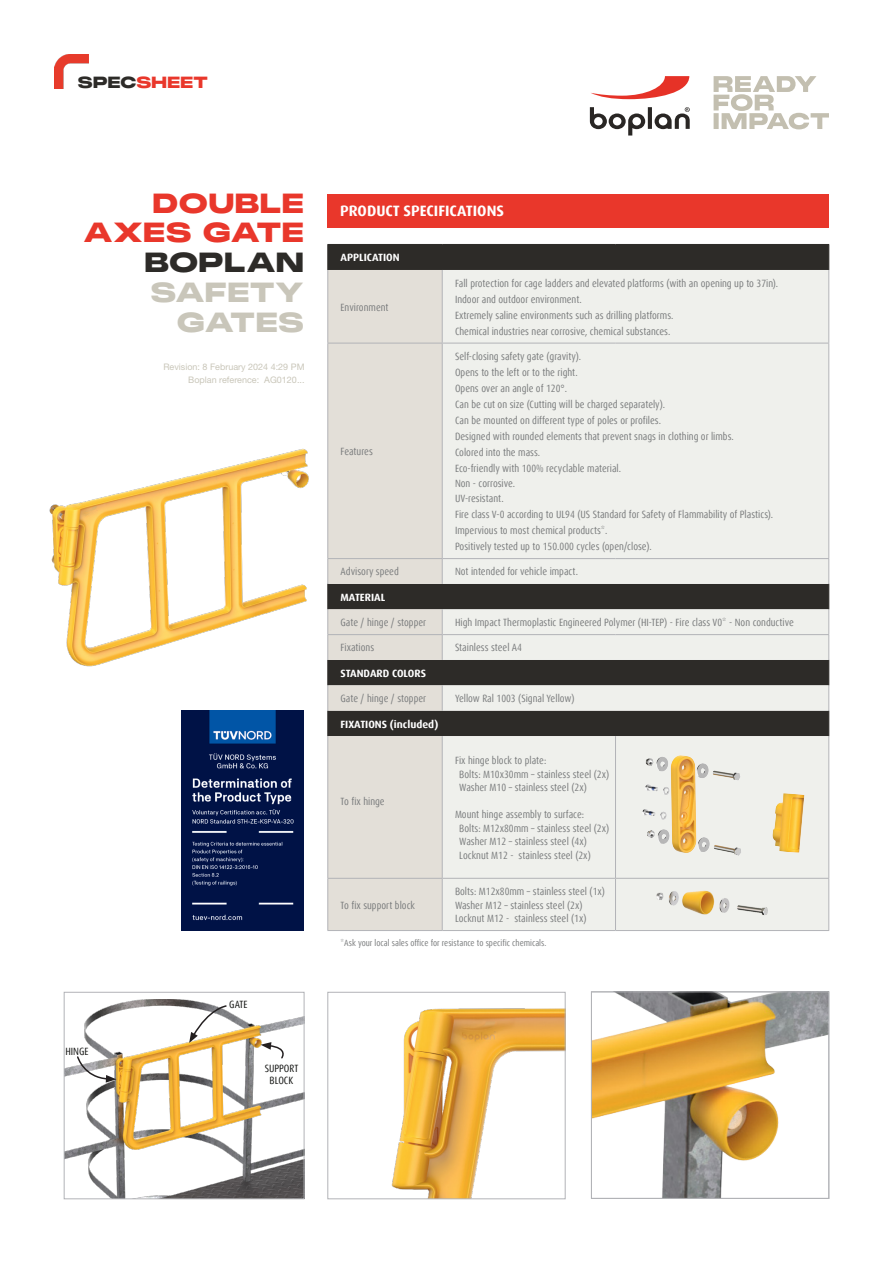
<style>
.page{position:relative;width:893px;height:1263px;background:#fff}
.page>*{position:absolute;margin:0;border:0;box-sizing:border-box;transform-origin:0 0}
.Normal_text_left{font:900 27px "PP Monument Extended";letter-spacing:-.015em;color:#e9372b}
.Normal_text_left-2{font:900 27px/29.7px "PP Monument Extended";letter-spacing:-.03em;color:#c9c6ba;text-align:right}
.Normal_text_left-3{font:900 27px "PP Monument Extended";letter-spacing:-.01em;color:#2d2b28}
.t1{font:900 15.75px "PP Monument Extended";letter-spacing:-.03em;color:#e9372b}
.t2{font:700 15px "Dax Offc";color:#fff}
.Table_Cell_text{font:condensed 10.5px "Dax Offc";color:#7a7c7d}
.Table_Header{font:700 10.5px "Dax Offc";color:#fff}
.Normal_text{font:condensed 10.5px "Dax Offc";color:#141513}
.Table_Cell_text-2{font:condensed 9px "Dax Offc";color:#7a7c7d}
.small_text_under_image{font:9px "Helvetica Neue LT Pro";color:#c9c6b9}
.Normal_text-2{font:9px "Helvetica Neue LT Pro";color:#c9c6b9}
.s1{color:#2d2b28}
</style>
<div class="page">
<div style="left:327px;top:194px;width:502px;height:33px;background:#e9372b"></div>
<svg style="left:591px;top:76px;width:98px;height:23px"></svg>
<svg style="left:590px;top:107px;width:100px;height:29px"></svg>
<svg style="left:714px;top:76px;width:115px;height:53px"></svg>
<img style="left:54px;top:55px;width:34px;height:34px">
<div style="left:443px;top:245px;width:385px;height:364px;background:#2d2b28"></div>
<div style="left:443px;top:270px;width:385px;height:314px;background:#eff0ec"></div>
<svg style="left:443px;top:609px;width:385px;height:321px;background:#c6c6c2"></svg>
<hr style="left:327px;top:244px;width:115px;height:1px;background:#2d2b28">
<hr style="left:442px;top:244px;width:173px;height:1px;background:#2d2b28">
<hr style="left:615px;top:244px;width:214px;height:1px;background:#2d2b28">
<svg style="left:828px;top:245px;width:1px;height:25px"></svg>
<hr style="left:828px;top:270px;width:1px;height:73px;background:#b2b3b7">
<hr style="left:442px;top:343px;width:173px;height:1px;background:#b2b3b7">
<hr style="left:615px;top:343px;width:214px;height:1px;background:#b2b3b7">
<hr style="left:828px;top:343px;width:1px;height:215px;background:#b2b3b7">
<hr style="left:442px;top:558px;width:173px;height:1px;background:#b2b3b7">
<hr style="left:615px;top:558px;width:214px;height:1px;background:#b2b3b7">
<hr style="left:442px;top:634px;width:173px;height:1px;background:#b2b3b7">
<hr style="left:615px;top:634px;width:214px;height:1px;background:#b2b3b7">
<svg style="left:327px;top:245px;width:116px;height:685px;background:#c7c3bd"></svg>
<svg style="left:828px;top:559px;width:1px;height:177px"></svg>
<hr style="left:327px;top:736px;width:1px;height:142px;background:#b2b3b7">
<hr style="left:442px;top:736px;width:1px;height:142px;background:#b2b3b7">
<hr style="left:615px;top:736px;width:1px;height:142px;background:#b2b3b7">
<hr style="left:828px;top:736px;width:1px;height:142px;background:#b2b3b7">
<hr style="left:327px;top:878px;width:115px;height:1px;background:#b2b3b7">
<hr style="left:327px;top:879px;width:1px;height:51px;background:#b2b3b7">
<hr style="left:442px;top:878px;width:173px;height:1px;background:#b2b3b7">
<hr style="left:442px;top:879px;width:1px;height:51px;background:#b2b3b7">
<hr style="left:615px;top:878px;width:214px;height:1px;background:#b2b3b7">
<hr style="left:615px;top:879px;width:1px;height:51px;background:#b2b3b7">
<hr style="left:828px;top:879px;width:1px;height:51px;background:#b2b3b7">
<hr style="left:327px;top:930px;width:115px;height:1px;background:#b2b3b7">
<hr style="left:442px;top:930px;width:173px;height:1px;background:#b2b3b7">
<hr style="left:615px;top:930px;width:214px;height:1px;background:#b2b3b7">
<img style="left:391px;top:1008px;width:173px;height:189px">
<div style="left:327px;top:992px;width:239px;height:207px;border:1px solid #b2b3b7"></div>
<img style="left:66px;top:999px;width:236px;height:198px">
<div style="left:64px;top:992px;width:240px;height:207px;border:1px solid #b2b3b7"></div>
<svg style="left:76px;top:1055px;width:40px;height:27px"></svg>
<svg style="left:189px;top:1004px;width:38px;height:39px"></svg>
<img style="left:49px;top:448px;width:260px;height:219px">
<img style="left:639px;top:883px;width:157px;height:40px">
<svg style="left:261px;top:1042px;width:28px;height:17px"></svg>
<img style="left:593px;top:993px;width:234px;height:204px">
<div style="left:591px;top:991px;width:238px;height:208px;border:1px solid #b2b3b7"></div>
<img style="left:630px;top:742px;width:174px;height:133px">
<div style="left:772px;top:756px;width:42px;height:35px;background:#eff0ec"></div>
<img style="left:181px;top:710px;width:122px;height:220px">
<h2 class="t1" style="left:78px;top:72px;width:132px"><span class="s1">SPEC</span>SHEET</h2>
<p class="Normal_text_left" style="left:152px;top:184px;width:154px">DOUBLE</p>
<p class="Normal_text_left" style="left:83px;top:214px;width:223px">AXES GATE</p>
<p class="Normal_text_left-3" style="left:144px;top:243px;width:162px">BOPLAN</p>
<p class="Normal_text_left-2" style="left:150px;top:277px;width:156px">SAFETY<br>GATES</p>
<p class="small_text_under_image" style="left:163px;top:361px;width:143px">Revision: 8 February 2024 4:29 PM</p>
<p class="Normal_text-2" style="left:188px;top:374px;width:118px">Boplan reference: AG0120...</p>
<p class="Normal_text" style="left:65px;top:1044px;width:25px">HINGE</p>
<p class="Normal_text" style="left:229px;top:997px;width:20px">GATE</p>
<p class="Normal_text" style="left:265px;top:1061px;width:35px">SUPPORT</p>
<p class="Normal_text" style="left:270px;top:1074px;width:25px">BLOCK</p>
<h3 class="t2" style="left:340px;top:202px;width:165px">PRODUCT SPECIFICATIONS</h3>
<p class="Table_Header" style="left:341px;top:251px;width:61px">APPLICATION</p>
<p class="Table_Cell_text" style="left:341px;top:300px;width:50px">Environment</p>
<p class="Table_Cell_text" style="left:341px;top:445px;width:34px">Features</p>
<p class="Table_Cell_text" style="left:455px;top:276px;width:325px">Fall protection for cage ladders and elevated platforms (with an opening up to 37in).</p>
<p class="Table_Cell_text" style="left:455px;top:292px;width:128px">Indoor and outdoor environment.</p>
<p class="Table_Cell_text" style="left:455px;top:308px;width:220px">Extremely saline environments such as drilling platforms.</p>
<p class="Table_Cell_text" style="left:455px;top:324px;width:217px">Chemical industries near corrosive, chemical substances.</p>
<p class="Table_Cell_text" style="left:455px;top:349px;width:128px">Self-closing safety gate (gravity).</p>
<p class="Table_Cell_text" style="left:455px;top:365px;width:124px">Opens to the left or to the right.</p>
<p class="Table_Cell_text" style="left:455px;top:381px;width:114px">Opens over an angle of 120°.</p>
<p class="Table_Cell_text" style="left:455px;top:397px;width:212px">Can be cut on size (Cutting will be charged separately).</p>
<p class="Table_Cell_text" style="left:455px;top:413px;width:208px">Can be mounted on different type of poles or profiles.</p>
<p class="Table_Cell_text" style="left:455px;top:429px;width:280px">Designed with rounded elements that prevent snags in clothing or limbs.</p>
<p class="Table_Cell_text" style="left:455px;top:445px;width:87px">Colored into the mass.</p>
<p class="Table_Cell_text" style="left:455px;top:461px;width:168px">Eco-friendly with 100% recyclable material.</p>
<p class="Table_Cell_text" style="left:455px;top:477px;width:62px">Non - corrosive.</p>
<p class="Table_Cell_text" style="left:455px;top:492px;width:50px">UV-resistant.</p>
<p class="Table_Cell_text" style="left:455px;top:508px;width:320px">Fire class V-0 according to UL94 (US Standard for Safety of Flammability of Plastics).</p>
<p class="Table_Cell_text" style="left:455px;top:524px;width:154px">Impervious to most chemical products*.</p>
<p class="Table_Cell_text" style="left:455px;top:540px;width:198px">Positively tested up to 150.000 cycles (open/close).</p>
<p class="Table_Cell_text" style="left:341px;top:565px;width:60px">Advisory speed</p>
<p class="Table_Cell_text" style="left:455px;top:565px;width:125px">Not intended for vehicle impact.</p>
<p class="Table_Header" style="left:341px;top:590px;width:46px">MATERIAL</p>
<p class="Table_Cell_text" style="left:341px;top:616px;width:87px">Gate / hinge / stopper</p>
<p class="Table_Cell_text" style="left:455px;top:616px;width:340px">High Impact Thermoplastic Engineered Polymer (HI-TEP) - Fire class V0* - Non conductive</p>
<p class="Table_Cell_text" style="left:341px;top:641px;width:35px">Fixations</p>
<p class="Table_Cell_text" style="left:455px;top:641px;width:68px">Stainless steel A4</p>
<p class="Table_Header" style="left:341px;top:666px;width:87px">STANDARD COLORS</p>
<p class="Table_Cell_text" style="left:341px;top:692px;width:87px">Gate / hinge / stopper</p>
<p class="Table_Cell_text" style="left:455px;top:692px;width:121px">Yellow Ral 1003 (Signal Yellow)</p>
<p class="Table_Header" style="left:341px;top:717px;width:99px">FIXATIONS (included)</p>
<p class="Table_Cell_text" style="left:341px;top:795px;width:46px">To fix hinge</p>
<p class="Table_Cell_text" style="left:455px;top:754px;width:93px">Fix hinge block to plate:</p>
<p class="Table_Cell_text" style="left:459px;top:767px;width:152px">Bolts: M10x30mm – stainless steel (2x)</p>
<p class="Table_Cell_text" style="left:459px;top:781px;width:129px">Washer M10 – stainless steel (2x)</p>
<p class="Table_Cell_text" style="left:455px;top:808px;width:131px">Mount hinge assembly to surface:</p>
<p class="Table_Cell_text" style="left:459px;top:821px;width:152px">Bolts: M12x80mm – stainless steel (2x)</p>
<p class="Table_Cell_text" style="left:459px;top:835px;width:129px">Washer M12 – stainless steel (4x)</p>
<p class="Table_Cell_text" style="left:459px;top:848px;width:133px">Locknut M12 - stainless steel (2x)</p>
<p class="Table_Cell_text" style="left:455px;top:885px;width:152px">Bolts: M12x80mm – stainless steel (1x)</p>
<p class="Table_Cell_text" style="left:455px;top:898px;width:129px">Washer M12 – stainless steel (2x)</p>
<p class="Table_Cell_text" style="left:455px;top:912px;width:133px">Locknut M12 - stainless steel (1x)</p>
<p class="Table_Cell_text-2" style="left:341px;top:937px;width:207px">*Ask your local sales office for resistance to specific chemicals.</p>
<p class="Table_Cell_text" style="left:341px;top:898px;width:76px">To fix support block</p>
</div>
